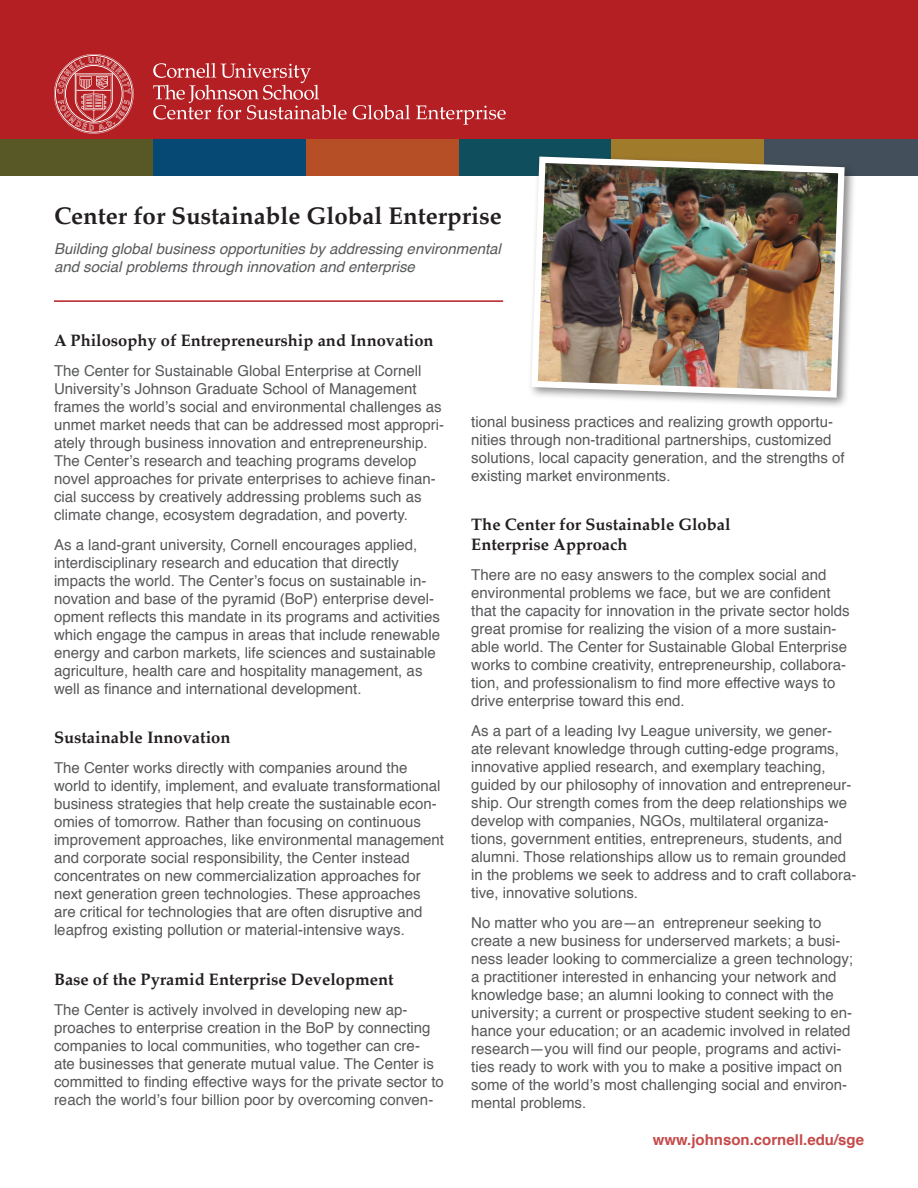
<style>
.page{position:relative;width:918px;height:1188px;background:#fff}
.page>*{position:absolute;margin:0;border:0;box-sizing:border-box;transform-origin:0 0}
.t1{font:700 24px "Palatino";color:#231f20}
.t2{font:700 16.5px/19.8px "Palatino";color:#231f20}
.t3{font:15px/18px "Helvetica";color:#57585a}
.t4{font:italic 15px/18px "Helvetica";color:#57585a}
.t5{font:700 15px "Helvetica";color:#c54a4a}
</style>
<div class="page">
<div style="left:0;top:0;width:918px;height:142px;background:#b31f23"></div>
<svg style="left:54px;top:54px;width:80px;height:80px"></svg>
<svg style="left:153px;top:63px;width:194px;height:57px"></svg>
<svg style="left:353px;top:105px;width:57px;height:15px"></svg>
<svg style="left:416px;top:105px;width:90px;height:20px"></svg>
<div style="left:0;top:140px;width:153px;height:36px;background:#585827"></div>
<div style="left:153px;top:140px;width:153px;height:36px;background:#064975"></div>
<div style="left:306px;top:140px;width:153px;height:36px;background:#b64f26"></div>
<div style="left:459px;top:140px;width:153px;height:36px;background:#0f4f5d"></div>
<div style="left:612px;top:140px;width:153px;height:36px;background:#a07b2c"></div>
<div style="left:765px;top:140px;width:153px;height:36px;background:#434f5b"></div>
<hr style="left:54px;top:300px;width:449px;height:2px;background:#b31f23">
<div style="left:527px;top:152px;width:329px;height:257px;background:#231f20;opacity:.53"></div>
<img style="left:528px;top:153px;width:320px;height:248px">
<h1 class="t1" style="left:54px;top:195px;width:449px">Center for Sustainable Global Enterprise</h1>
<p class="t4" style="left:54px;top:240px;width:448px">Building global business opportunities by addressing environmental and social problems through innovation and enterprise</p>
<p class="t2" style="left:54px;top:330px;width:381px">A Philosophy of Entrepreneurship and Innovation</p>
<p class="t3" style="left:54px;top:362px;width:392px">The Center for Sustainable Global Enterprise at Cornell University’s Johnson Graduate School of Management frames the world’s social and environmental challenges as unmet market needs that can be addressed most appropri&shy;ately through business innovation and entrepreneurship.<br>The Center’s research and teaching programs develop novel approaches for private enterprises to achieve finan&shy;cial success by creatively addressing problems such as climate change, ecosystem degradation, and poverty.</p>
<p class="t3" style="left:54px;top:536px;width:388px">As a land-grant university, Cornell encourages applied, interdisciplinary research and education that directly impacts the world. The Center’s focus on sustainable in&shy;novation and base of the pyramid (BoP) enterprise devel&shy;opment reflects this mandate in its programs and activities which engage the campus in areas that include renewable energy and carbon markets, life sciences and sustainable agriculture, health care and hospitality management, as well as finance and international development.</p>
<p class="t2" style="left:54px;top:727px;width:178px">Sustainable Innovation</p>
<p class="t3" style="left:54px;top:760px;width:392px">The Center works directly with companies around the world to identify, implement, and evaluate transformational business strategies that help create the sustainable econ&shy;omies of tomorrow. Rather than focusing on continuous improvement approaches, like environmental management and corporate social responsibility, the Center instead concentrates on new commercialization approaches for next generation green technologies. These approaches are critical for technologies that are often disruptive and leapfrog existing pollution or material-intensive ways.</p>
<p class="t2" style="left:54px;top:969px;width:341px">Base of the Pyramid Enterprise Development</p>
<p class="t3" style="left:54px;top:1001px;width:391px">The Center is actively involved in developing new ap&shy;proaches to enterprise creation in the BoP by connecting companies to local communities, who together can cre&shy;ate businesses that generate mutual value. The Center is committed to finding effective ways for the private sector to reach the world’s four billion poor by overcoming conven-</p>
<p class="t3" style="left:471px;top:413px;width:375px">tional business practices and realizing growth opportu&shy;nities through non-traditional partnerships, customized solutions, local capacity generation, and the strengths of existing market environments.</p>
<p class="t2" style="left:471px;top:514px;width:261px">The Center for Sustainable Global<br>Enterprise Approach</p>
<p class="t3" style="left:471px;top:566px;width:380px">There are no easy answers to the complex social and environmental problems we face, but we are confident that the capacity for innovation in the private sector holds great promise for realizing the vision of a more sustain&shy;able world. The Center for Sustainable Global Enterprise works to combine creativity, entrepreneurship, collabora&shy;tion, and professionalism to find more effective ways to drive enterprise toward this end.</p>
<p class="t3" style="left:471px;top:722px;width:387px">As a part of a leading Ivy League university, we gener&shy;ate relevant knowledge through cutting-edge programs, innovative applied research, and exemplary teaching, guided by our philosophy of innovation and entrepreneur&shy;ship. Our strength comes from the deep relationships we develop with companies, NGOs, multilateral organiza&shy;tions, government entities, entrepreneurs, students, and alumni. Those relationships allow us to remain grounded in the problems we seek to address and to craft collabora&shy;tive, innovative solutions.</p>
<p class="t3" style="left:471px;top:914px;width:383px">No matter who you are—an entrepreneur seeking to create a new business for underserved markets; a busi&shy;ness leader looking to commercialize a green technology; a practitioner interested in enhancing your network and knowledge base; an alumni looking to connect with the university; a current or prospective student seeking to en&shy;hance your education; or an academic involved in related research—you will find our people, programs and activi&shy;ties ready to work with you to make a positive impact on some of the world’s most challenging social and environ&shy;mental problems.</p>
<p class="t5" style="left:653px;top:1128px;width:213px">www.johnson.cornell.edu/sge</p>
</div>
